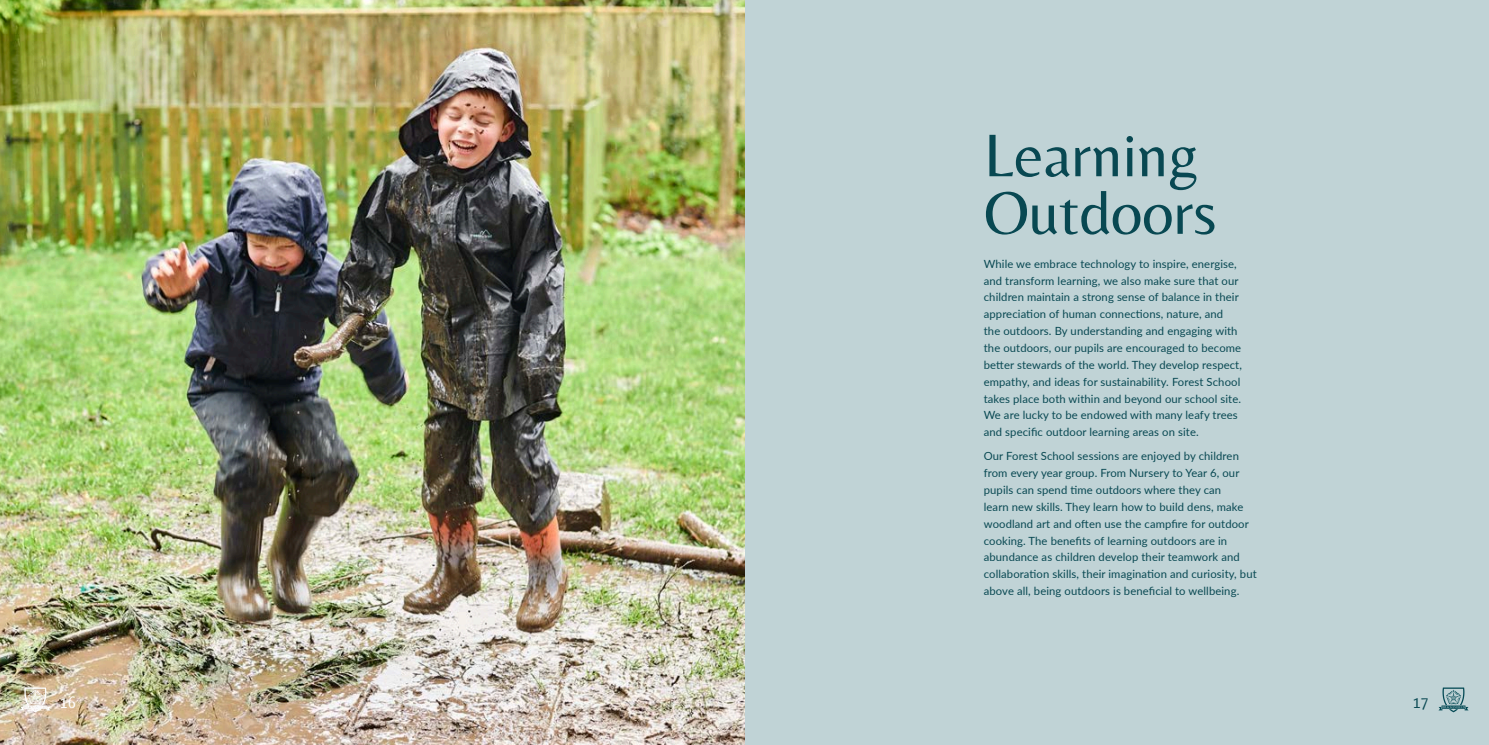
<style>
.page{position:relative;width:1489px;height:745px;background:#fff}
.page>*{position:absolute;margin:0;border:0;box-sizing:border-box;transform-origin:0 0}
.t1{font:62.5px/57.5px "Belleza";color:#084852}
.t2{font:17.25px "Belleza";color:#fff;scale:.9 1}
.t3{font:17.25px "Belleza";color:#084852;scale:.9 1}
.t4{font:11.25px/16.9px "Lato";letter-spacing:.01em;color:#084852}
</style>
<div class="page">
<div style="left:744px;top:0;width:744px;height:744px;background:#c0d3d6"></div>
<img style="left:0;top:0;width:744px;height:744px">
<svg style="left:1438px;top:687px;width:30px;height:24px"></svg>
<svg style="left:20px;top:687px;width:30px;height:24px"></svg>
<p class="t1" style="left:983px;top:125px;width:234px">Learning<br>Outdoors</p>
<p class="t4" style="left:983px;top:254px;width:260px">While we embrace technology to inspire, energise, and transform learning, we also make sure that our children maintain a strong sense of balance in their appreciation of human connections, nature, and the outdoors. By understanding and engaging with the outdoors, our pupils are encouraged to become better stewards of the world. They develop respect, empathy, and ideas for sustainability. Forest School takes place both within and beyond our school site.<br>We are lucky to be endowed with many leafy trees and specific outdoor learning areas on site.</p>
<p class="t4" style="left:983px;top:447px;width:274px">Our Forest School sessions are enjoyed by children from every year group. From Nursery to Year 6, our pupils can spend time outdoors where they can<br>learn new skills. They learn how to build dens, make woodland art and often use the campfire for outdoor cooking. The benefits of learning outdoors are in abundance as children develop their teamwork and collaboration skills, their imagination and curiosity, but above all, being outdoors is beneficial to wellbeing.</p>
<h2 class="t2" style="left:60px;top:691px;width:19px">16</h2>
<h2 class="t3" style="left:1412px;top:691px;width:19px">17</h2>
</div>
